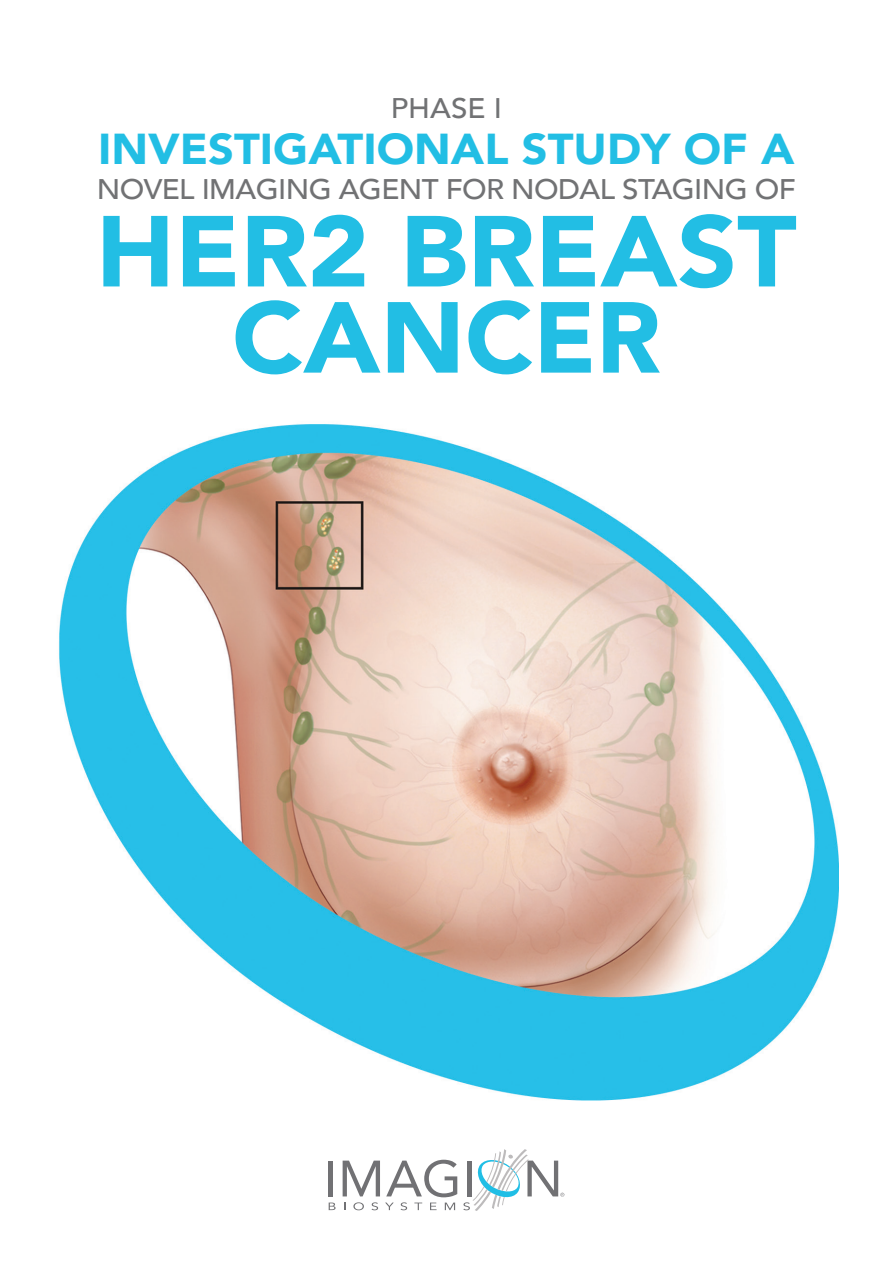
<style>
.page{position:relative;width:893px;height:1263px;background:#fff}
.page>*{position:absolute;margin:0;border:0;box-sizing:border-box;transform-origin:0 0}
.t1{font:900 99.6px "Avenir";color:#22bee4;scale:1.04 1}
.t2{font:900 43.2px "Avenir";color:#22bee4;scale:1.04 1}
.t3{font:500 28.35px "Avenir";letter-spacing:-.02em;color:#717274;scale:1.04 1}
</style>
<div class="page">
<img style="left:59px;top:424px;width:779px;height:677px">
<hr style="left:329px;top:1160px;width:4px;height:36px;background:#717174">
<svg style="left:329px;top:1202px;width:7px;height:8px"></svg>
<svg style="left:343px;top:1160px;width:114px;height:50px"></svg>
<svg style="left:463px;top:1149px;width:101px;height:62px"></svg>
<p class="t3" style="left:391px;top:83px;width:108px">PHASE I</p>
<p class="t2" style="left:98px;top:112px;width:671px">INVESTIGATIONAL STUDY OF A</p>
<p class="t3" style="left:97px;top:165px;width:674px">NOVEL IMAGING AGENT FOR NODAL STAGING OF</p>
<p class="t1" style="left:96px;top:166px;width:675px">HER2 BREAST</p>
<p class="t1" style="left:232px;top:253px;width:414px">CANCER</p>
</div>
